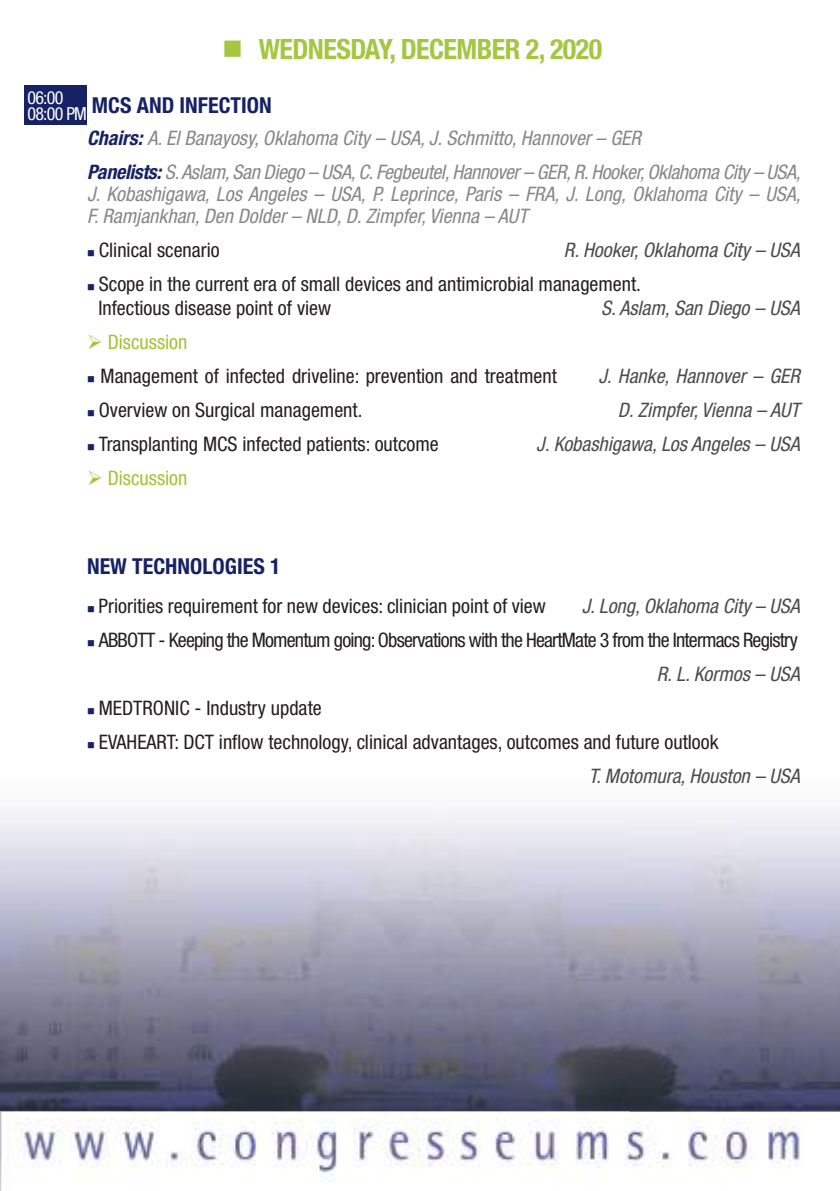
<style>
.page{position:relative;width:840px;height:1191px;background:#fff}
.page>*{position:absolute;margin:0;border:0;box-sizing:border-box;transform-origin:0 0}
.t1{font:700 condensed 28px "Helvetica Neue LT Std";letter-spacing:-.02em;color:#a4c640}
.t2{font:700 condensed 22px "Helvetica Neue LT Std";color:#172265}
.t3{font:condensed 20px/24px "Helvetica Neue LT Std";color:#241f1f}
.t4{font:italic condensed 20px/33.4px "Helvetica Neue LT Std";color:#878789}
.t5{font:italic condensed 20px "Helvetica Neue LT Std";color:#4e4b4c}
.t6{font:condensed 20px/34px "Helvetica Neue LT Std";letter-spacing:-.04em;color:#241f1f}
.t7{font:condensed 20px "Helvetica Neue LT Std";color:#a1c438}
.t8{font:condensed 18px "Helvetica Neue LT Std";color:#fff}
.s1{font-weight:700;color:#172265}
.s2{color:#172265}
.s3{font-style:italic;color:#4e4b4c}
</style>
<div class="page">
<img style="left:0;top:810px;width:629px;height:301px">
<img style="left:629px;top:810px;width:210px;height:301px">
<div style="left:25px;top:86px;width:62px;height:39px;background:#172265"></div>
<img style="left:0;top:1111px;width:839px;height:8px">
<img style="left:0;top:1119px;width:801px;height:72px">
<h1 class="t1" style="left:222px;top:32px;width:381px">■ WEDNESDAY, DECEMBER 2, 2020</h1>
<p class="t8" style="left:27px;top:87px;width:37px">06:00</p>
<p class="t2" style="left:27px;top:92px;width:246px"><sub>08:00</sub> <sub>PM</sub> MCS AND INFECTION</p>
<p class="t4" style="left:87px;top:121px;width:719px"><span class="s1">Chairs:</span>A.ElBanayosy,OklahomaCity– USA,J.Schmitto,Hannover– GER<br><span class="s1">Panelists:</span>S.Aslam,SanDiego–USA,C.Fegbeutel,Hannover–GER,R.Hooker,OklahomaCity–USA,</p>
<p class="t4" style="left:87px;top:182px;width:719px;line-height:22px">J. Kobashigawa, Los Angeles – USA, P. Leprince, Paris – FRA, J. Long, Oklahoma City – USA,<br>F.Ramjankhan,Den Dolder– NLD,D.Zimpfer,Vienna– AUT</p>
<p class="t3" style="left:87px;top:237px;width:134px"><span class="s2">■</span> Clinical scenario</p>
<p class="t5" style="left:563px;top:238px;width:242px">R.Hooker,OklahomaCity– USA</p>
<p class="t3" style="left:98px;top:271px;width:544px;text-indent:-11px"><span class="s2">■</span> Scope in the current era of small devices and antimicrobial management.<br>Infectious disease point of view</p>
<p class="t5" style="left:600px;top:296px;width:205px">S.Aslam,San Diego– USA</p>
<p class="t7" style="left:87px;top:330px;width:102px">➢ Discussion</p>
<p class="t3" style="left:87px;top:363px;width:471px"><span class="s2">■</span> Management of infected driveline: prevention and treatment</p>
<p class="t5" style="left:598px;top:364px;width:208px">J. Hanke, Hannover – GER</p>
<p class="t3" style="left:87px;top:397px;width:277px"><span class="s2">■</span> Overview on Surgical management.</p>
<p class="t5" style="left:617px;top:398px;width:188px">D.Zimpfer,Vienna– AUT</p>
<p class="t3" style="left:87px;top:431px;width:353px"><span class="s2">■</span> Transplanting MCS infected patients: outcome</p>
<p class="t5" style="left:536px;top:432px;width:270px">J.Kobashigawa,LosAngeles– USA</p>
<p class="t7" style="left:87px;top:466px;width:102px">➢ Discussion</p>
<p class="t2" style="left:87px;top:553px;width:195px">NEW TECHNOLOGIES 1</p>
<p class="t3" style="left:87px;top:594px;width:460px"><span class="s2">■</span> Priorities requirement for new devices: clinician point of view</p>
<p class="t5" style="left:581px;top:594px;width:224px">J.Long,OklahomaCity– USA</p>
<p class="t6" style="left:656px;top:623px;width:149px;text-indent:-569px"><span class="s2">■</span> ABBOTT - Keeping the Momentum going: Observations with the HeartMate 3 from the Intermacs Registry<br><span class="s3">R.L.Kormos– USA</span></p>
<p class="t3" style="left:87px;top:696px;width:236px"><span class="s2">■</span> MEDTRONIC - Industry update</p>
<p class="t3" style="left:588px;top:725px;width:217px;line-height:34px;text-indent:-501px"><span class="s2">■</span> EVAHEART: DCT inflow technology, clinical advantages, outcomes and future outlook<br><span class="s3">T.Motomura,Houston – USA</span></p>
</div>
